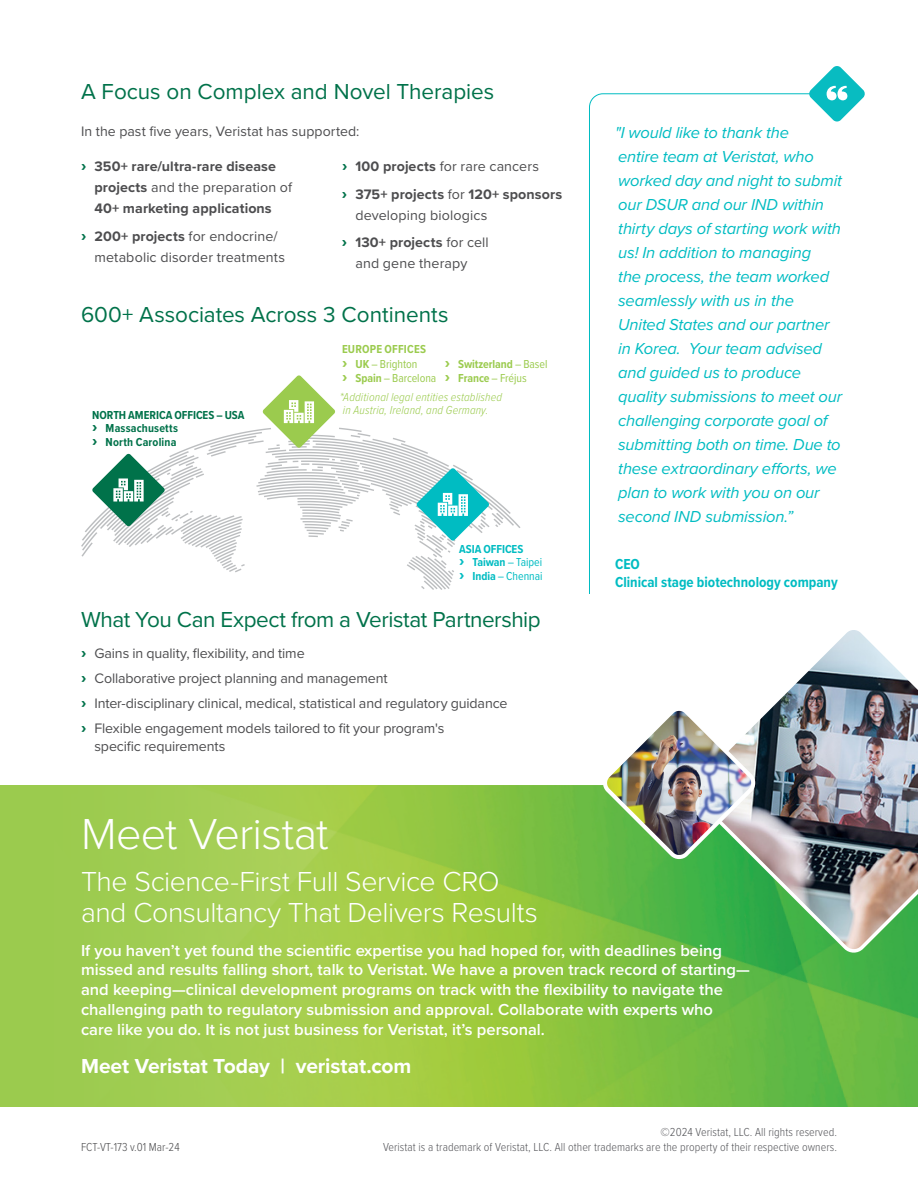
<style>
.page{position:relative;width:918px;height:1188px;background:#fff}
.page>*{position:absolute;margin:0;border:0;box-sizing:border-box;transform-origin:0 0}
.t1{font:300 45px "Proxima Nova";letter-spacing:-.02em;color:#fff}
.t2{font:300 28.5px/31.5px "Proxima Nova";letter-spacing:-.015em;color:#fff}
.t3{font:22.5px "Proxima Nova";letter-spacing:-.005em;color:#00724a}
.t4{font:700 21px "Proxima Nova";letter-spacing:-.005em;color:#fff}
.t5{font:italic 16.5px/24px "Proxima Nova";letter-spacing:-.01em;color:#00bcc2}
.t6{font:600 16.5px/19.8px "Proxima Nova";color:#fff}
.t7{font:700 15px/18px "Proxima Nova Cond";color:#00bcc2}
.t8{font:14.25px/24.8px "Proxima Nova";letter-spacing:-.01em;color:#4d4d4f}
.t9{font:700 14.25px/21px "Proxima Nova";letter-spacing:.005em;color:#4d4d4f}
.t10{font:14.25px/21px "Proxima Nova";letter-spacing:.01em;color:#4d4d4f}
.t11{font:300 12px/15px "Proxima Nova Cond";letter-spacing:.005em;color:#55565a;text-align:right}
.t12{font:italic 300 12px/12.8px "Proxima Nova Cond";letter-spacing:.015em;color:#9bcb4e}
.t13{font:700 12px/14.7px "Proxima Nova Cond";letter-spacing:.005em;color:#9bcb4e}
.t14{font:700 12px/13.5px "Proxima Nova Cond";letter-spacing:.015em;color:#00724a}
.t15{font:700 12px/13.5px "Proxima Nova Cond";color:#00bcc2}
.t16{font:300 12px "Proxima Nova Cond";color:#4d4d4f}
.t17{font:12px "Proxima Nova Cond";letter-spacing:-.005em;color:#9bcb4e}
.s1{font-family:"Cabin";font-weight:400;color:#00724a}
.s2{font-weight:400}
.s3{font-family:"Cabin";color:#00724a}
.s4{font-weight:700}
.s5{font-family:"Cabin";font-weight:400;font-size:14.25px}
.s6{font-family:"Cabin";font-size:14.25px}
</style>
<div class="page">
<img style="left:0;top:785px;width:918px;height:322px">
<img style="left:686px;top:630px;width:232px;height:327px">
<img style="left:598px;top:706px;width:162px;height:158px">
<svg style="left:81px;top:375px;width:440px;height:215px"></svg>
<svg style="left:809px;top:66px;width:56px;height:56px"></svg>
<svg style="left:589px;top:93px;width:222px;height:501px"></svg>
<h3 class="t3" style="left:81px;top:74px;width:415px">A Focus on Complex and Novel Therapies</h3>
<p class="t8" style="left:81px;top:119px;width:280px">In the past five years, Veristat has supported:</p>
<p class="t9" style="left:94px;top:155px;width:199px;text-indent:-13px"><span class="s1">›</span> 350+ rare/ultra-rare disease projects <span class="s2">and the preparation of<br></span>40+ marketing applications</p>
<p class="t10" style="left:94px;top:225px;width:192px;text-indent:-13px"><span class="s3">›</span> <span class="s4">200+ projects</span> for endocrine/ metabolic disorder treatments</p>
<p class="t9" style="left:342px;top:152px;width:222px;line-height:27.8px"><span class="s1">›</span> 100 projects <span class="s2">for rare cancers<br></span><span class="s1">›</span> 375+ projects <span class="s2">for</span> 120+ sponsors</p>
<p class="t10" style="left:342px;top:200px;width:148px;line-height:27.8px;text-align:right">developing biologics<br><span class="s3">›</span> <span class="s4">130+ projects</span> for cell</p>
<p class="t10" style="left:355px;top:252px;width:113px">and gene therapy</p>
<h3 class="t3" style="left:81px;top:298px;width:369px">600+ Associates Across 3 Continents</h3>
<p class="t14" style="left:92px;top:408px;width:154px">NORTH AMERICA OFFICES – USA <span class="s5">›</span> Massachusetts<br><span class="s5">›</span> North Carolina</p>
<p class="t13" style="left:342px;top:342px;width:86px">EUROPE OFFICES <span class="s5">›</span> UK <span class="s2">– Brighton</span></p>
<p class="t17" style="left:342px;top:369px;width:96px"><span class="s6">›</span> <span class="s4">Spain</span> – Barcelona</p>
<p class="t13" style="left:445px;top:357px;width:104px;line-height:13.5px"><span class="s5">›</span> Switzerland <span class="s2">– Basel </span><span class="s5">›</span> France <span class="s2">– Fréjus</span></p>
<p class="t12" style="left:340px;top:390px;width:164px">*Additional legal entities established in Austria, Ireland, and Germany.</p>
<p class="t15" style="left:459px;top:542px;width:85px">ASIA OFFICES<br><span class="s5">›</span> Taiwan <span class="s2">– Taipei </span><span class="s5">›</span> India <span class="s2">– Chennai</span></p>
<h3 class="t3" style="left:81px;top:603px;width:461px">What You Can Expect from a Veristat Partnership</h3>
<p class="t8" style="left:81px;top:641px;width:428px"><span class="s3">›</span> Gains in quality, flexibility, and time<br><span class="s3">›</span> Collaborative project planning and management<br><span class="s3">›</span> Inter-disciplinary clinical, medical, statistical and regulatory guidance <span class="s3">›</span> Flexible engagement models tailored to fit your program's</p>
<p class="t8" style="left:94px;top:733px;width:132px">specific requirements</p>
<p class="t5" style="left:615px;top:120px;width:229px">"I would like to thank the<br>entire team at Veristat, who worked day and night to submit our DSUR and our IND within thirty days of starting work with us! In addition to managing<br>the process, the team worked seamlessly with us in the<br>United States and our partner in Korea. Your team advised and guided us to produce quality submissions to meet our challenging corporate goal of submitting both on time. Due to these extraordinary efforts, we plan to work with you on our second IND submission.”</p>
<p class="t7" style="left:615px;top:554px;width:224px">CEO<br>Clinical stage biotechnology company</p>
<h1 class="t1" style="left:81px;top:800px;width:249px">Meet Veristat</h1>
<h2 class="t2" style="left:81px;top:864px;width:458px">The Science-First Full Service CRO and Consultancy That Delivers Results</h2>
<p class="t6" style="left:81px;top:940px;width:670px">If you haven’t yet found the scientific expertise you had hoped for, with deadlines being missed and results falling short, talk to Veristat. We have a proven track record of starting— and keeping—clinical development programs on track with the flexibility to navigate the challenging path to regulatory submission and approval. Collaborate with experts who<br>care like you do. It is not just business for Veristat, it’s personal.</p>
<p class="t4" style="left:81px;top:1050px;width:332px">Meet Veristat Today | veristat.com</p>
<p class="t16" style="left:81px;top:1138px;width:100px">FCT-VT-173 v.01 Mar-24</p>
<p class="t11" style="left:383px;top:1124px;width:455px">©2024 Veristat, LLC. All rights reserved.<br>Veristat is a trademark of Veristat, LLC. All other trademarks are the property of their respective owners.</p>
</div>
